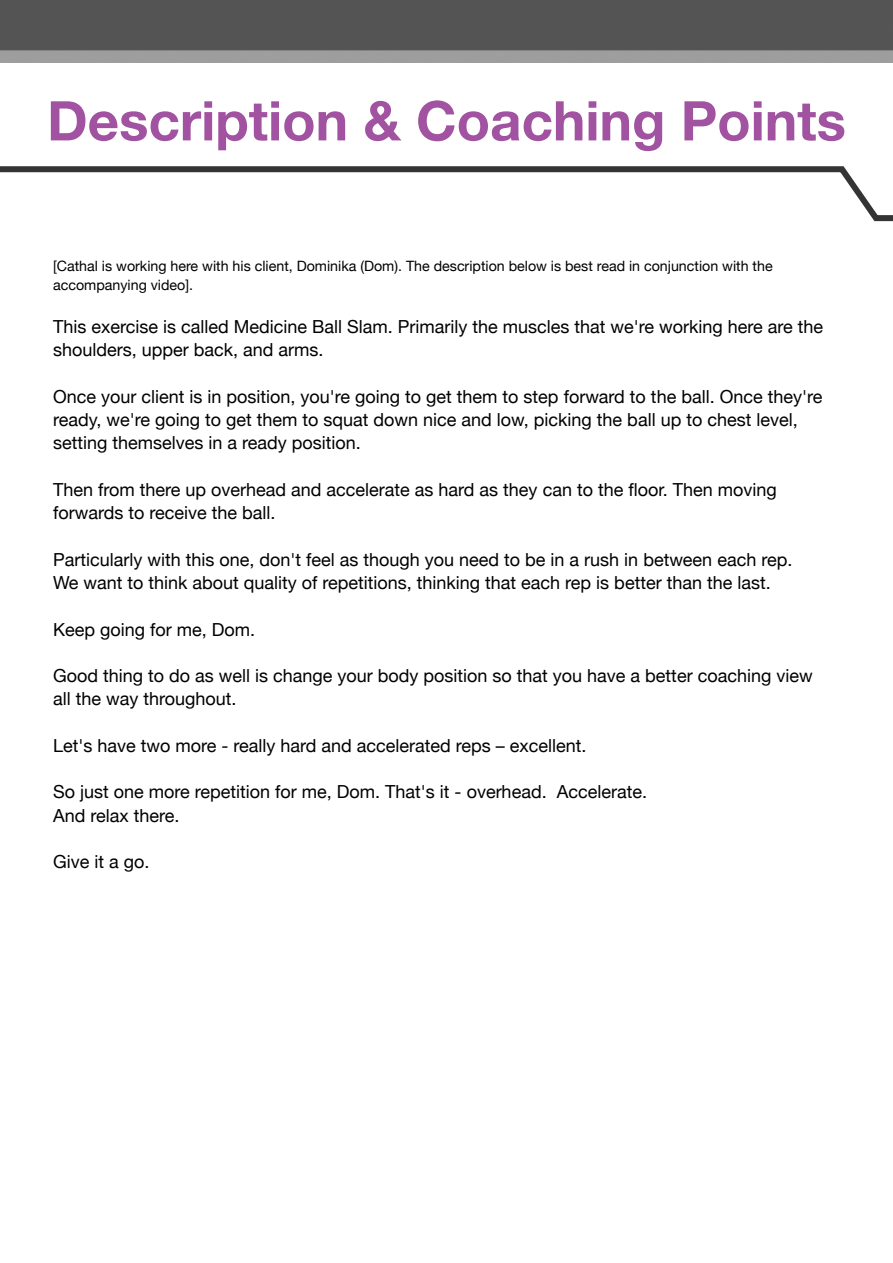
<style>
.page{position:relative;width:893px;height:1263px;background:#fff}
.page>*{position:absolute;margin:0;border:0;box-sizing:border-box;transform-origin:0 0}
.t1{font:700 54.75px "Helvetica Neue";color:#a152a0}
.t2{font:18px/23.2px "Helvetica Neue";color:#000}
.t3{font:14.25px "Helvetica Neue";color:#000}
</style>
<div class="page">
<img style="left:0;top:0;width:893px;height:63px">
<svg style="left:0;top:166px;width:893px;height:56px"></svg>
<p class="t1" style="left:47px;top:78px;width:800px">Description &amp; Coaching Points</p>
<p class="t3" style="left:53px;top:256px;width:721px">[Cathal is working here with his client, Dominika (Dom). The description below is best read in conjunction with the</p>
<p class="t3" style="left:53px;top:275px;width:141px">accompanying video].</p>
<p class="t2" style="left:53px;top:316px;width:772px">This exercise is called Medicine Ball Slam. Primarily the muscles that we're working here are the shoulders, upper back, and arms.</p>
<p class="t2" style="left:53px;top:386px;width:771px">Once your client is in position, you're going to get them to step forward to the ball. Once they're ready, we're going to get them to squat down nice and low, picking the ball up to chest level,</p>
<p class="t2" style="left:53px;top:432px;width:309px">setting themselves in a ready position.</p>
<p class="t2" style="left:53px;top:479px;width:725px">Then from there up overhead and accelerate as hard as they can to the floor. Then moving</p>
<p class="t2" style="left:53px;top:502px;width:224px">forwards to receive the ball.</p>
<p class="t2" style="left:53px;top:549px;width:741px">Particularly with this one, don't feel as though you need to be in a rush in between each rep.</p>
<p class="t2" style="left:53px;top:572px;width:719px">We want to think about quality of repetitions, thinking that each rep is better than the last.</p>
<p class="t2" style="left:53px;top:618px;width:204px">Keep going for me, Dom.</p>
<p class="t2" style="left:53px;top:665px;width:761px">Good thing to do as well is change your body position so that you have a better coaching view</p>
<p class="t2" style="left:53px;top:688px;width:185px">all the way throughout.</p>
<p class="t2" style="left:53px;top:735px;width:535px">Let's have two more - really hard and accelerated reps – excellent.</p>
<p class="t2" style="left:53px;top:781px;width:595px">So just one more repetition for me, Dom. That's it - overhead. Accelerate.</p>
<p class="t2" style="left:53px;top:804px;width:128px">And relax there.</p>
<p class="t2" style="left:53px;top:851px;width:98px">Give it a go.</p>
</div>
